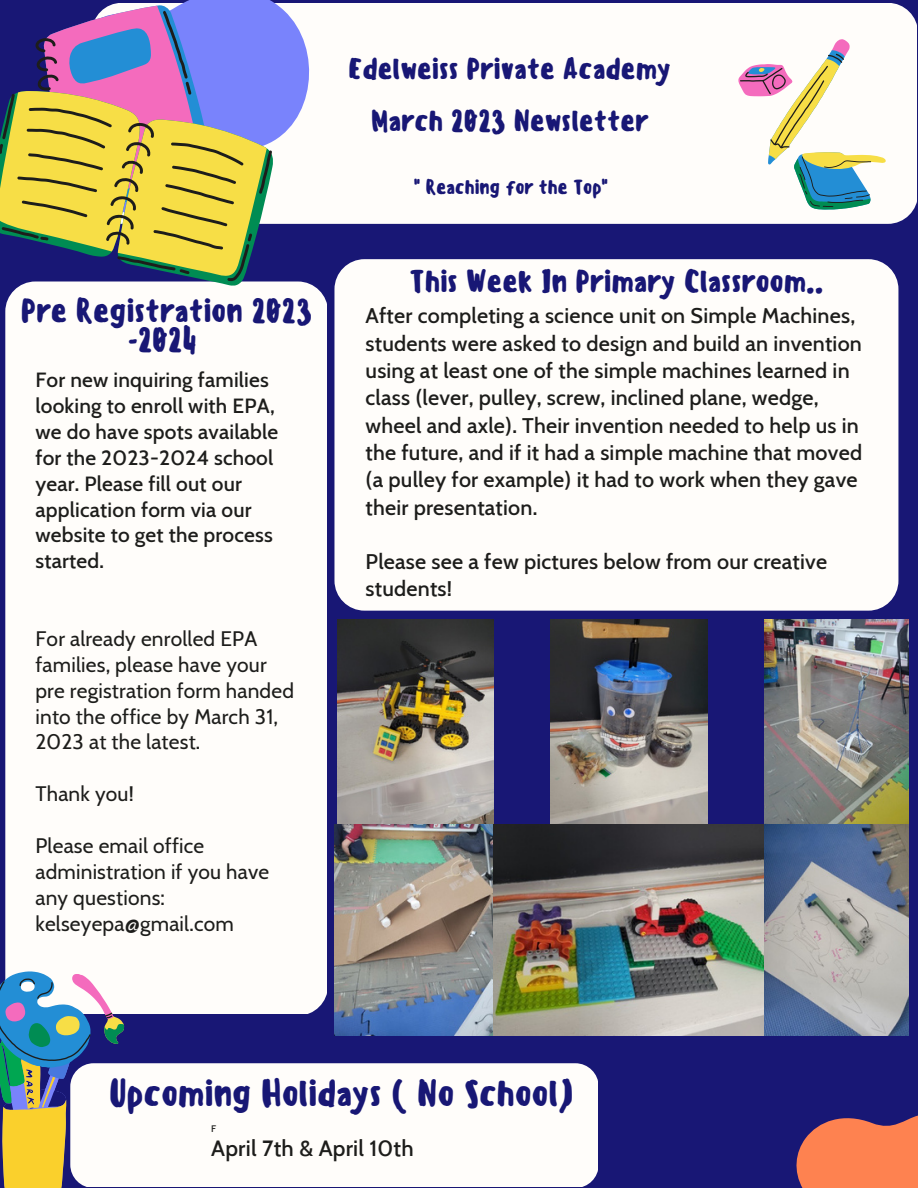
<style>
.page{position:relative;width:918px;height:1188px;background:#181775}
.page>*{position:absolute;margin:0;border:0;box-sizing:border-box;transform-origin:0 0}
.t1{font:500 36px "Sensei";letter-spacing:-.025em;color:#181775}
.t2{font:500 32.1px/28.2px "Sensei";letter-spacing:-.025em;color:#181775;text-align:center}
.t3{font:500 30.45px "Sensei";letter-spacing:-.025em;color:#181775}
.t4{font:500 28.95px/52.2px "Sensei";letter-spacing:-.025em;color:#181775;text-align:center}
.t5{font:500 22.5px "Cabin";letter-spacing:.01em;color:#1d1d1b}
.t6{font:500 21.6px/27.3px "Cabin";letter-spacing:.01em;color:#1d1d1b}
.t7{font:21px/25.8px "Cabin";letter-spacing:.01em;color:#1d1d1b}
.t8{font:500 21px/25.8px "Cabin";letter-spacing:.01em;color:#1d1d1b}
.t9{font:500 19.65px "Sensei";letter-spacing:-.025em;color:#181775}
.t10{font:500 9.6px "Cabin";color:#1d1d1b}
</style>
<div class="page">
<div style="left:359px;top:3px;width:557px;height:221px;background:#fffdfa"></div>
<div style="left:334px;top:259px;width:564px;height:352px;background:#fffdfa;border-radius:30px"></div>
<div style="left:5px;top:282px;width:322px;height:732px;background:#fffdfa;border-radius:30px"></div>
<svg style="left:796px;top:1115px;width:122px;height:73px;background:#dd7255"></svg>
<svg style="left:111px;top:0;width:248px;height:274px;fill:#fffdfa"></svg>
<svg style="left:101px;top:5px;width:115px;height:6px"></svg>
<svg style="left:20px;top:91px;width:254px;height:195px"></svg>
<svg style="left:0;top:11px;width:272px;height:270px;background:#a1937b"></svg>
<div style="left:70px;top:1063px;width:528px;height:124px;background:#fffdfa;border-radius:23px"></div>
<svg style="left:0;top:963px;width:126px;height:225px"></svg>
<svg style="left:738px;top:38px;width:148px;height:172px;background:#dee0d7"></svg>
<img style="left:337px;top:620px;width:157px;height:204px">
<img style="left:551px;top:620px;width:156px;height:204px">
<img style="left:764px;top:620px;width:144px;height:204px">
<img style="left:334px;top:824px;width:575px;height:212px">
<h3 class="t4" style="left:348px;top:43px;width:325px">Edelweiss Private Academy<br>March 2023 Newsletter</h3>
<h2 class="t2" style="left:21px;top:297px;width:294px">Pre Registration 2023 -2024</h2>
<p class="t8" style="left:35px;top:367px;width:244px">For new inquiring families looking to enroll with EPA, we do have spots available for the 2023-2024 school year. Please fill out our application form via our website to get the process started.</p>
<p class="t7" style="left:35px;top:626px;width:260px">For already enrolled EPA families, please have your pre registration form handed into the office by March 31,<br>2023 at the latest.</p>
<p class="t7" style="left:35px;top:781px;width:100px">Thank you!</p>
<p class="t7" style="left:35px;top:833px;width:235px">Please email office administration if you have any questions: kelseyepa@gmail.com</p>
<p class="t9" style="left:413px;top:175px;width:197px">" Reaching for the Top"</p>
<h3 class="t3" style="left:409px;top:263px;width:416px">This Week In Primary Classroom..</h3>
<p class="t6" style="left:366px;top:302px;width:498px">After completing a science unit on Simple Machines, students were asked to design and build an invention using at least one of the simple machines learned in class (lever, pulley, screw, inclined plane, wedge, wheel and axle). Their invention needed to help us in the future, and if it had a simple machine that moved (a pulley for example) it had to work when they gave their presentation.</p>
<p class="t6" style="left:366px;top:548px;width:463px">Please see a few pictures below from our creative students!</p>
<h1 class="t1" style="left:109px;top:1071px;width:466px">Upcoming Holidays ( No School)</h1>
<p class="t10" style="left:211px;top:1122px;width:7px">F</p>
<p class="t5" style="left:211px;top:1134px;width:204px">April 7th &amp; April 10th</p>
</div>
